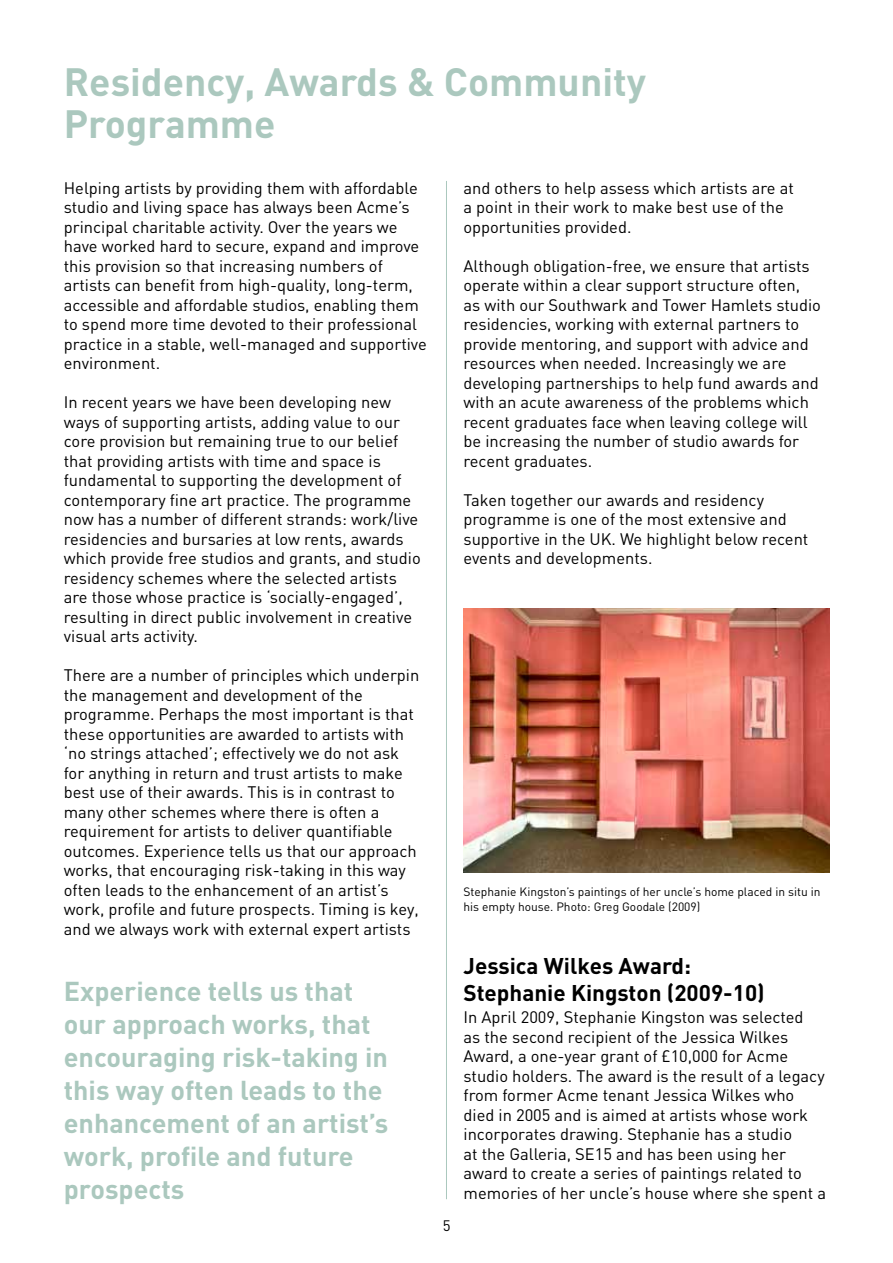
<style>
.page{position:relative;width:893px;height:1263px;background:#fff}
.page>*{position:absolute;margin:0;border:0;box-sizing:border-box;transform-origin:0 0}
.t1{font:700 39px/42px "DIN";color:#abc8be}
.t2{font:700 27px/33px "DIN";color:#abc8be}
.t3{font:700 22.5px/27px "DIN";color:#000}
.t4{font:16.5px/19.5px "DIN";color:#000}
.t5{font:15px "DIN";color:#000}
.t6{font:12px/15px "DIN";color:#000}
</style>
<div class="page">
<hr style="left:446px;top:181px;width:1px;height:1018px;background:#abc8be">
<img style="left:463px;top:608px;width:366px;height:264px">
<h1 class="t1" style="left:64px;top:59px;width:584px">Residency, Awards &amp; Community<br>Programme</h1>
<p class="t4" style="left:64px;top:178px;width:365px">Helping artists by providing them with affordable studio and living space has always been Acme’s principal charitable activity. Over the years we have worked hard to secure, expand and improve this provision so that increasing numbers of artists can benefit from high-quality, long-term, accessible and affordable studios, enabling them to spend more time devoted to their professional practice in a stable, well-managed and supportive environment.</p>
<p class="t4" style="left:64px;top:393px;width:358px">In recent years we have been developing new ways of supporting artists, adding value to our core provision but remaining true to our belief that providing artists with time and space is fundamental to supporting the development of contemporary fine art practice. The programme now has a number of different strands: work/live residencies and bursaries at low rents, awards which provide free studios and grants, and studio residency schemes where the selected artists are those whose practice is ‘socially-engaged’, resulting in direct public involvement in creative visual arts activity.</p>
<p class="t4" style="left:64px;top:666px;width:357px">There are a number of principles which underpin the management and development of the programme. Perhaps the most important is that these opportunities are awarded to artists with ‘no strings attached’; effectively we do not ask for anything in return and trust artists to make best use of their awards. This is in contrast to many other schemes where there is often a requirement for artists to deliver quantifiable outcomes. Experience tells us that our approach works, that encouraging risk-taking in this way often leads to the enhancement of an artist’s work, profile and future prospects. Timing is key, and we always work with external expert artists</p>
<h2 class="t2" style="left:64px;top:974px;width:326px">Experience tells us that our approach works, that encouraging risk-taking in this way often leads to the enhancement of an artist’s work, profile and future prospects</h2>
<p class="t4" style="left:463px;top:178px;width:332px">and others to help assess which artists are at a point in their work to make best use of the opportunities provided.</p>
<p class="t4" style="left:463px;top:256px;width:359px">Although obligation-free, we ensure that artists operate within a clear support structure often, as with our Southwark and Tower Hamlets studio residencies, working with external partners to provide mentoring, and support with advice and resources when needed. Increasingly we are developing partnerships to help fund awards and with an acute awareness of the problems which recent graduates face when leaving college will be increasing the number of studio awards for recent graduates.</p>
<p class="t4" style="left:463px;top:490px;width:346px">Taken together our awards and residency programme is one of the most extensive and supportive in the UK. We highlight below recent events and developments.</p>
<p class="t6" style="left:463px;top:884px;width:359px">Stephanie Kingston’s paintings of her uncle’s home placed in situ in his empty house. Photo: Greg Goodale (2009)</p>
<p class="t5" style="left:443px;top:1217px;width:9px">5</p>
<h3 class="t3" style="left:463px;top:951px;width:303px">Jessica Wilkes Award:<br>Stephanie Kingston (2009-10)</h3>
<p class="t4" style="left:463px;top:1008px;width:364px">In April 2009, Stephanie Kingston was selected<br>as the second recipient of the Jessica Wilkes Award, a one-year grant of £10,000 for Acme studio holders. The award is the result of a legacy from former Acme tenant Jessica Wilkes who died in 2005 and is aimed at artists whose work incorporates drawing. Stephanie has a studio<br>at the Galleria, SE15 and has been using her award to create a series of paintings related to memories of her uncle’s house where she spent a</p>
</div>
